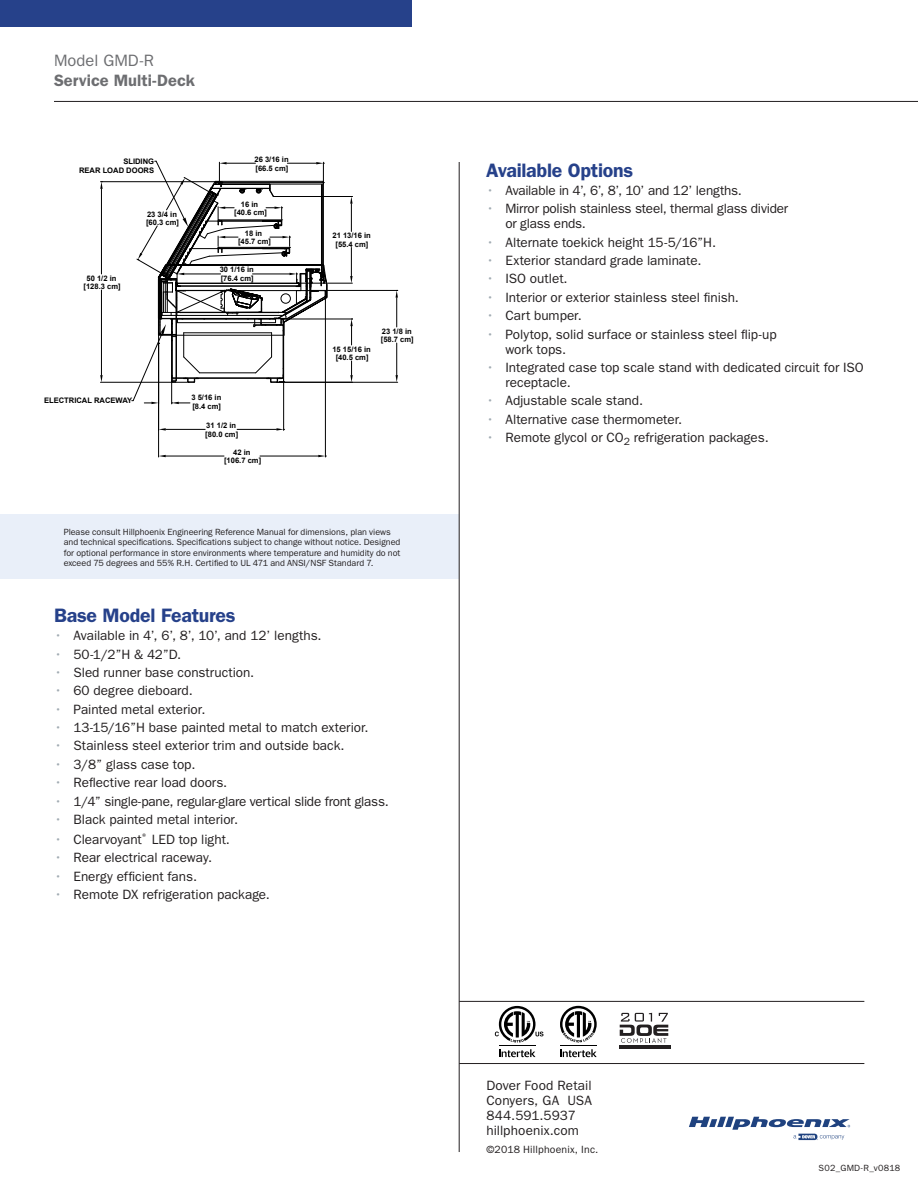
<style>
.page{position:relative;width:918px;height:1188px;background:#fff}
.page>*{position:absolute;margin:0;border:0;box-sizing:border-box;transform-origin:0 0}
.t1{font:600 19.5px "Franklin Gothic";letter-spacing:-.01em;color:#26418a}
.t2{font:600 16.5px "Franklin Gothic";color:#6d6e71}
.t3{font:16.5px "Franklin Gothic";letter-spacing:.005em;color:#6d6e71}
.t4{font:13.5px/15px "Franklin Gothic";color:#231f20}
.t5{font:13.5px/15px "Franklin Gothic";letter-spacing:-.02em;color:#231f20}
.t6{font:10.5px "Franklin Gothic";letter-spacing:.015em;color:#231f20}
.t7{font:9px/10.5px "Franklin Gothic";color:#231f20}
.t8{font:9px "Franklin Gothic";letter-spacing:.025em;color:#231f20}
.t9{font:700 7.65px/8.7px "Arial";color:#000;text-align:center}
.s1{color:#a1abb2}
</style>
<div class="page">
<hr style="left:100px;top:382px;width:87px;height:1px;background:#000">
<hr style="left:100px;top:181px;width:118px;height:1px;background:#000">
<hr style="left:101px;top:290px;width:1px;height:85px;background:#000">
<hr style="left:101px;top:189px;width:1px;height:85px;background:#000">
<svg style="left:100px;top:375px;width:3px;height:7px"></svg>
<svg style="left:100px;top:181px;width:3px;height:8px"></svg>
<hr style="left:288px;top:319px;width:65px;height:1px;background:#000">
<svg style="left:350px;top:361px;width:3px;height:21px"></svg>
<svg style="left:350px;top:319px;width:3px;height:26px"></svg>
<hr style="left:278px;top:382px;width:120px;height:1px;background:#000">
<hr style="left:326px;top:290px;width:72px;height:1px;background:#000">
<hr style="left:396px;top:343px;width:1px;height:32px;background:#000">
<svg style="left:396px;top:375px;width:2px;height:7px"></svg>
<svg style="left:396px;top:291px;width:2px;height:36px"></svg>
<hr style="left:300px;top:283px;width:52px;height:1px;background:#000">
<hr style="left:274px;top:196px;width:78px;height:1px;background:#000">
<svg style="left:350px;top:247px;width:3px;height:36px"></svg>
<svg style="left:350px;top:196px;width:3px;height:35px"></svg>
<hr style="left:283px;top:383px;width:1px;height:47px;background:#000">
<hr style="left:166px;top:429px;width:39px;height:1px;background:#000">
<hr style="left:237px;top:429px;width:39px;height:1px;background:#000">
<svg style="left:159px;top:428px;width:7px;height:3px"></svg>
<svg style="left:276px;top:428px;width:9px;height:3px"></svg>
<hr style="left:158px;top:319px;width:1px;height:138px;background:#000">
<hr style="left:325px;top:297px;width:1px;height:160px;background:#000">
<hr style="left:166px;top:456px;width:58px;height:1px;background:#000">
<hr style="left:260px;top:456px;width:58px;height:1px;background:#000">
<svg style="left:159px;top:455px;width:7px;height:2px"></svg>
<svg style="left:318px;top:455px;width:8px;height:2px"></svg>
<svg style="left:132px;top:160px;width:196px;height:244px"></svg>
<div style="left:0;top:0;width:412px;height:27px;background:#26418a"></div>
<div style="left:0;top:515px;width:459px;height:64px;background:#e9eff9"></div>
<hr style="left:54px;top:101px;width:864px;height:1px;background:#231f20">
<hr style="left:459px;top:162px;width:1px;height:990px;background:#231f20">
<hr style="left:459px;top:1063px;width:405px;height:1px;background:#231f20">
<hr style="left:459px;top:1001px;width:405px;height:1px;background:#231f20">
<svg style="left:689px;top:1117px;width:161px;height:23px"></svg>
<svg style="left:560px;top:1049px;width:37px;height:8px"></svg>
<hr style="left:560px;top:1045px;width:37px;height:1px;background:#000">
<svg style="left:560px;top:1006px;width:37px;height:37px"></svg>
<svg style="left:499px;top:1049px;width:37px;height:8px"></svg>
<hr style="left:499px;top:1045px;width:37px;height:1px;background:#000">
<svg style="left:495px;top:1006px;width:48px;height:37px"></svg>
<hr style="left:619px;top:1045px;width:52px;height:4px;background:#231f20">
<svg style="left:620px;top:1013px;width:48px;height:30px"></svg>
<p class="t3" style="left:54px;top:51px;width:102px">Model GMD-R</p>
<p class="t2" style="left:54px;top:70px;width:143px">Service Multi-Deck</p>
<p class="t9" style="left:79px;top:157px;width:77px;text-align:right">SLIDING<br>REAR LOAD DOORS</p>
<p class="t9" style="left:84px;top:274px;width:39px">50 1/2 in [128.3 cm]</p>
<p class="t9" style="left:146px;top:210px;width:34px;text-align:left">23 3/4 in [60.3 cm]</p>
<p class="t9" style="left:255px;top:155px;width:36px;text-align:left">26 3/16 in [66.5 cm]</p>
<p class="t9" style="left:234px;top:200px;width:34px">16 in [40.6 cm]</p>
<p class="t9" style="left:238px;top:229px;width:34px">18 in [45.7 cm]</p>
<p class="t9" style="left:220px;top:266px;width:36px;text-align:left">30 1/16 in [76.4 cm]</p>
<p class="t9" style="left:44px;top:396px;width:90px">ELECTRICAL RACEWAY</p>
<p class="t9" style="left:191px;top:394px;width:31px;text-align:left">3 5/16 in [8.4 cm]</p>
<p class="t9" style="left:205px;top:421px;width:34px;text-align:left">31 1/2 in [80.0 cm]</p>
<p class="t9" style="left:224px;top:448px;width:39px">42 in [106.7 cm]</p>
<p class="t9" style="left:333px;top:231px;width:40px">21 13/16 in [55.4 cm]</p>
<p class="t9" style="left:332px;top:345px;width:40px">15 15/16 in [40.5 cm]</p>
<p class="t9" style="left:381px;top:327px;width:34px;text-align:left">23 1/8 in [58.7 cm]</p>
<p class="t7" style="left:64px;top:526px;width:338px">Please consult Hillphoenix Engineering Reference Manual for dimensions, plan views and technical specifications. Specifications subject to change without notice. Designed for optional performance in store environments where temperature and humidity do not exceed 75 degrees and 55% R.H. Certified to UL 471 and ANSI/NSF Standard 7.</p>
<h1 class="t1" style="left:54px;top:604px;width:183px">Base Model Features</h1>
<p class="t4" style="left:54px;top:628px;width:269px"><span class="s1">•</span> Available in 4’, 6’, 8’, 10’, and 12’ lengths.</p>
<p class="t4" style="left:54px;top:647px;width:129px"><span class="s1">•</span> 50-1/2”H &amp; 42”D.</p>
<p class="t4" style="left:54px;top:665px;width:202px"><span class="s1">•</span> Sled runner base construction.</p>
<p class="t4" style="left:54px;top:683px;width:140px"><span class="s1">•</span> 60 degree dieboard.</p>
<p class="t4" style="left:54px;top:702px;width:153px"><span class="s1">•</span> Painted metal exterior.</p>
<p class="t4" style="left:54px;top:720px;width:316px"><span class="s1">•</span> 13-15/16”H base painted metal to match exterior.</p>
<p class="t4" style="left:54px;top:738px;width:292px"><span class="s1">•</span> Stainless steel exterior trim and outside back.</p>
<p class="t4" style="left:54px;top:757px;width:143px"><span class="s1">•</span> 3/8” glass case top.</p>
<p class="t4" style="left:54px;top:775px;width:175px"><span class="s1">•</span> Reflective rear load doors.</p>
<p class="t4" style="left:54px;top:794px;width:336px"><span class="s1">•</span> 1/4” single-pane, regular-glare vertical slide front glass.</p>
<p class="t4" style="left:54px;top:812px;width:186px"><span class="s1">•</span> Black painted metal interior.</p>
<p class="t4" style="left:54px;top:832px;width:178px"><span class="s1">•</span> Clearvoyant<sup>®</sup> LED top light.</p>
<p class="t4" style="left:54px;top:850px;width:160px"><span class="s1">•</span> Rear electrical raceway.</p>
<p class="t4" style="left:54px;top:869px;width:145px"><span class="s1">•</span> Energy efficient fans.</p>
<p class="t4" style="left:54px;top:887px;width:218px"><span class="s1">•</span> Remote DX refrigeration package.</p>
<h1 class="t1" style="left:486px;top:158px;width:149px">Available Options</h1>
<p class="t5" style="left:486px;top:183px;width:258px"><span class="s1">•</span> Available in 4’, 6’, 8’, 10’ and 12’ lengths.</p>
<p class="t5" style="left:505px;top:201px;width:284px;text-indent:-19px"><span class="s1">•</span> Mirror polish stainless steel, thermal glass divider or glass ends.</p>
<p class="t4" style="left:486px;top:235px;width:232px"><span class="s1">•</span> Alternate toekick height 15-5/16”H.</p>
<p class="t4" style="left:486px;top:253px;width:217px"><span class="s1">•</span> Exterior standard grade laminate.</p>
<p class="t4" style="left:486px;top:272px;width:83px"><span class="s1">•</span> ISO outlet.</p>
<p class="t4" style="left:486px;top:290px;width:254px"><span class="s1">•</span> Interior or exterior stainless steel finish.</p>
<p class="t4" style="left:486px;top:308px;width:97px"><span class="s1">•</span> Cart bumper.</p>
<p class="t4" style="left:505px;top:327px;width:273px;text-indent:-19px"><span class="s1">•</span> Polytop, solid surface or stainless steel flip-up work tops.</p>
<p class="t4" style="left:505px;top:360px;width:360px;text-indent:-19px"><span class="s1">•</span> Integrated case top scale stand with dedicated circuit for ISO receptacle.</p>
<p class="t4" style="left:486px;top:393px;width:159px"><span class="s1">•</span> Adjustable scale stand.</p>
<p class="t4" style="left:486px;top:412px;width:198px"><span class="s1">•</span> Alternative case thermometer.</p>
<p class="t4" style="left:486px;top:430px;width:284px"><span class="s1">•</span> Remote glycol or CO<sub>2</sub> refrigeration packages.</p>
<p class="t4" style="left:486px;top:1078px;width:107px">Dover Food Retail<br>Conyers, GA USA<br>844.591.5937 hillphoenix.com</p>
<p class="t6" style="left:486px;top:1144px;width:113px">©2018 Hillphoenix, Inc.</p>
<p class="t8" style="left:819px;top:1163px;width:83px">S02_GMD-R_v0818</p>
</div>
